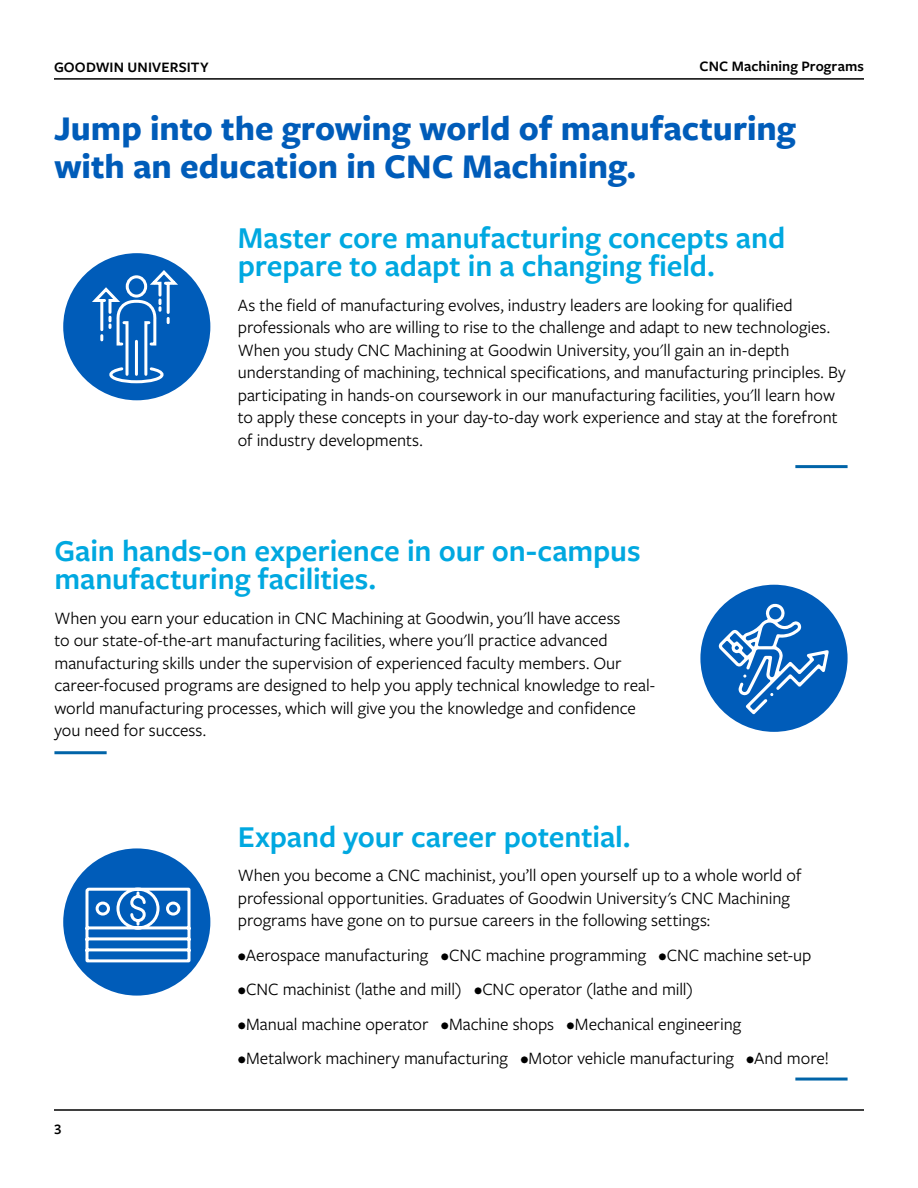
<style>
.page{position:relative;width:918px;height:1188px;background:#fff}
.page>*{position:absolute;margin:0;border:0;box-sizing:border-box;transform-origin:0 0}
.t1{font:700 36px/37.5px "Freight Sans Pro";letter-spacing:-.005em;color:#005cb9}
.t2{font:600 31.5px/28.5px "Freight Sans Pro";letter-spacing:-.005em;color:#00a8e0}
.t3{font:18px/22.5px "Freight Sans Pro";letter-spacing:-.005em;color:#000}
.t4{font:600 15px "Freight Sans Pro";letter-spacing:.01em;color:#000}
</style>
<div class="page">
<hr style="left:54px;top:78px;width:810px;height:2px;background:#000">
<hr style="left:54px;top:1109px;width:810px;height:2px;background:#000">
<div style="left:700px;top:585px;width:148px;height:147px;background:#005cb9;border-radius:50%"></div>
<hr style="left:54px;top:751px;width:53px;height:3px;background:#0064a8">
<div style="left:63px;top:253px;width:147px;height:147px;background:#005cb9;border-radius:50%"></div>
<hr style="left:795px;top:465px;width:53px;height:3px;background:#0064a8">
<div style="left:63px;top:848px;width:147px;height:148px;background:#005cb9;border-radius:50%"></div>
<hr style="left:795px;top:1078px;width:53px;height:3px;background:#0064a8">
<svg style="left:88px;top:268px;width:94px;height:117px"></svg>
<svg style="left:85px;top:887px;width:106px;height:76px"></svg>
<svg style="left:718px;top:603px;width:111px;height:111px"></svg>
<p class="t4" style="left:54px;top:57px;width:156px">GOODWIN UNIVERSITY</p>
<p class="t4" style="left:700px;top:56px;width:166px">CNC Machining Programs</p>
<h1 class="t1" style="left:54px;top:108px;width:743px">Jump into the growing world of manufacturing with an education in CNC Machining.</h1>
<h2 class="t2" style="left:238px;top:222px;width:549px">Master core manufacturing concepts and prepare to adapt in a changing field.</h2>
<p class="t3" style="left:238px;top:293px;width:609px">As the field of manufacturing evolves, industry leaders are looking for qualified professionals who are willing to rise to the challenge and adapt to new technologies.<br>When you study CNC Machining at Goodwin University, you'll gain an in-depth understanding of machining, technical specifications, and manufacturing principles. By participating in hands-on coursework in our manufacturing facilities, you'll learn how to apply these concepts in your day-to-day work experience and stay at the forefront of industry developments.</p>
<h2 class="t2" style="left:54px;top:535px;width:588px">Gain hands-on experience in our on-campus manufacturing facilities.</h2>
<p class="t3" style="left:54px;top:606px;width:602px">When you earn your education in CNC Machining at Goodwin, you'll have access<br>to our state-of-the-art manufacturing facilities, where you'll practice advanced manufacturing skills under the supervision of experienced faculty members. Our career-focused programs are designed to help you apply technical knowledge to real&shy;world manufacturing processes, which will give you the knowledge and confidence you need for success.</p>
<p class="t4" style="left:54px;top:1119px;width:9px">3</p>
<h2 class="t2" style="left:238px;top:821px;width:394px">Expand your career potential.</h2>
<p class="t3" style="left:238px;top:863px;width:565px">When you become a CNC machinist, you’ll open yourself up to a whole world of professional opportunities. Graduates of Goodwin University's CNC Machining programs have gone on to pursue careers in the following settings:</p>
<p class="t3" style="left:238px;top:943px;width:575px">•Aerospace manufacturing •CNC machine programming •CNC machine set-up</p>
<p class="t3" style="left:238px;top:977px;width:457px">•CNC machinist (lathe and mill) •CNC operator (lathe and mill)</p>
<p class="t3" style="left:238px;top:1012px;width:505px">•Manual machine operator •Machine shops •Mechanical engineering</p>
<p class="t3" style="left:238px;top:1046px;width:593px">•Metalwork machinery manufacturing •Motor vehicle manufacturing •And more!</p>
</div>
